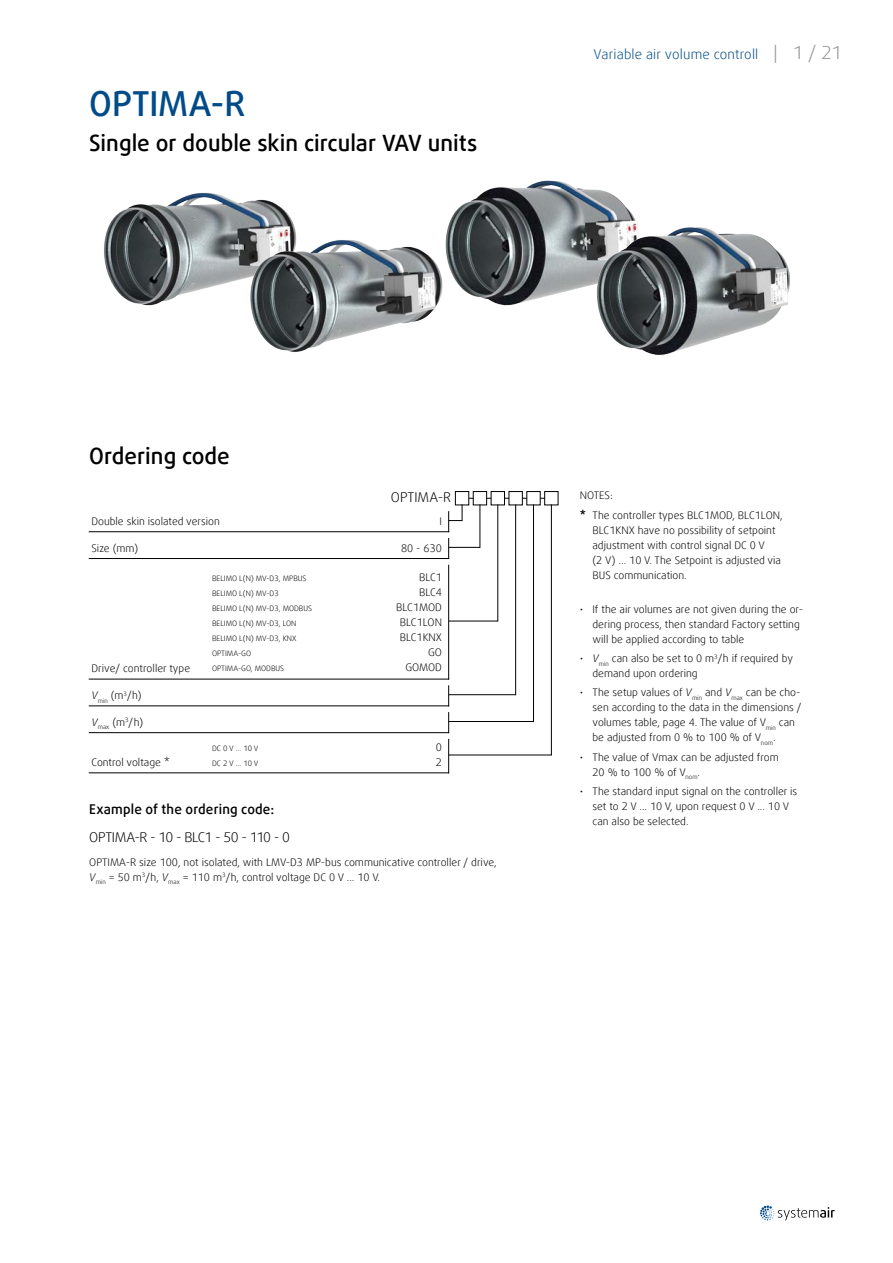
<style>
.page{position:relative;width:893px;height:1263px;background:#fff}
.page>*{position:absolute;margin:0;border:0;box-sizing:border-box;transform-origin:0 0}
.t1{font:500 34.5px "Daxline Offc Pro";color:#004b88}
.t2{font:500 22.5px "Daxline Offc Pro";color:#000}
.t3{font:300 13.5px "Daxline Offc Pro";letter-spacing:-.025em;color:#000}
.t4{font:300 13.5px "Daxline Offc Pro";letter-spacing:.015em;color:#004b88}
.t5{font:500 13.5px "Daxline Offc Pro";letter-spacing:.015em;color:#000}
.t6{font:300 10.5px/15px "Daxline Offc Pro";color:#000}
.t7{font:300 7.5px/15px "Daxline Offc Pro";color:#000}
.s1{font-size:18px;color:#939598}
.s2{font-style:italic}
.s3{font-weight:700}
</style>
<div class="page">
<svg style="left:760px;top:1205px;width:75px;height:15px"></svg>
<img style="left:104px;top:192px;width:192px;height:114px">
<img style="left:246px;top:234px;width:196px;height:118px">
<img style="left:442px;top:180px;width:196px;height:126px">
<img style="left:593px;top:223px;width:198px;height:132px">
<div style="left:473px;top:491px;width:14px;height:14px;border:1px solid #000"></div>
<div style="left:455px;top:491px;width:14px;height:14px;border:1px solid #000"></div>
<svg style="left:448px;top:505px;width:15px;height:27px"></svg>
<hr style="left:89px;top:531px;width:360px;height:1px;background:#000">
<hr style="left:480px;top:505px;width:1px;height:42px;background:#000">
<div style="left:491px;top:491px;width:14px;height:14px;border:1px solid #000"></div>
<hr style="left:498px;top:505px;width:1px;height:116px;background:#000">
<div style="left:509px;top:491px;width:14px;height:14px;border:1px solid #000"></div>
<hr style="left:515px;top:505px;width:1px;height:190px;background:#000">
<div style="left:526px;top:491px;width:15px;height:14px;border:1px solid #000"></div>
<hr style="left:533px;top:505px;width:1px;height:216px;background:#000">
<hr style="left:449px;top:621px;width:49px;height:1px;background:#000">
<hr style="left:448px;top:565px;width:1px;height:114px;background:#000">
<hr style="left:89px;top:679px;width:360px;height:1px;background:#000">
<hr style="left:449px;top:694px;width:67px;height:1px;background:#000">
<svg style="left:448px;top:686px;width:1px;height:20px"></svg>
<hr style="left:89px;top:706px;width:360px;height:1px;background:#000">
<hr style="left:449px;top:721px;width:84px;height:1px;background:#000">
<svg style="left:448px;top:712px;width:1px;height:20px"></svg>
<hr style="left:89px;top:732px;width:360px;height:1px;background:#000">
<hr style="left:449px;top:755px;width:102px;height:1px;background:#000">
<hr style="left:448px;top:739px;width:1px;height:34px;background:#000">
<hr style="left:89px;top:773px;width:360px;height:1px;background:#000">
<div style="left:544px;top:491px;width:14px;height:14px;border:1px solid #000"></div>
<hr style="left:551px;top:505px;width:1px;height:250px;background:#000">
<hr style="left:449px;top:547px;width:31px;height:1px;background:#000">
<svg style="left:448px;top:538px;width:1px;height:20px"></svg>
<hr style="left:89px;top:558px;width:360px;height:1px;background:#000">
<h1 class="t1" style="left:89px;top:81px;width:158px">OPTIMA-R</h1>
<h2 class="t2" style="left:89px;top:128px;width:390px">Single or double skin circular VAV units</h2>
<p class="t4" style="left:593px;top:45px;width:250px">Variable air volume controll <span class="s1">| 1 / 21</span></p>
<h2 class="t2" style="left:89px;top:441px;width:142px">Ordering code</h2>
<p class="t3" style="left:391px;top:488px;width:62px">OPTIMA-R</p>
<p class="t6" style="left:91px;top:514px;width:130px">Double skin isolated version</p>
<p class="t6" style="left:439px;top:514px;width:4px">I</p>
<p class="t6" style="left:91px;top:541px;width:48px">Size (mm)</p>
<p class="t6" style="left:401px;top:541px;width:42px">80 - 630</p>
<p class="t6" style="left:91px;top:661px;width:100px">Drive/ controller type</p>
<p class="t7" style="left:212px;top:571px;width:102px">BELIMO L(N) MV-D3, MPBUS<br>BELIMO L(N) MV-D3<br>BELIMO L(N) MV-D3, MODBUS<br>BELIMO L(N) MV-D3, LON<br>BELIMO L(N) MV-D3, KNX<br>OPTIMA-GO<br>OPTIMA-GO, MODBUS</p>
<p class="t6" style="left:396px;top:570px;width:47px;text-align:right">BLC1<br>BLC4<br>BLC1MOD<br>BLC1LON<br>BLC1KNX<br>GO<br>GOMOD</p>
<p class="t6" style="left:91px;top:688px;width:52px"><span class="s2">V</span><sub>min</sub> (m<sup>3</sup>/h)</p>
<p class="t6" style="left:91px;top:715px;width:53px"><span class="s2">V</span><sub>max</sub> (m<sup>3</sup>/h)</p>
<p class="t6" style="left:91px;top:755px;width:80px">Control voltage *</p>
<p class="t7" style="left:212px;top:740px;width:48px">DC 0 V ... 10 V<br>DC 2 V ... 10 V</p>
<p class="t6" style="left:436px;top:739px;width:8px">0<br>2</p>
<p class="t5" style="left:89px;top:800px;width:187px">Example of the ordering code:</p>
<p class="t3" style="left:89px;top:828px;width:202px">OPTIMA-R - 10 - BLC1 - 50 - 110 - 0</p>
<p class="t6" style="left:89px;top:855px;width:409px">OPTIMA-R size 100, not isolated, with LMV-D3 MP-bus communicative controller / drive,<br><span class="s2">V</span><sub>min</sub> = 50 m<sup>3</sup>/h, <span class="s2">V</span><sub>max</sub> = 110 m<sup>3</sup>/h, control voltage DC 0 V ... 10 V.</p>
<p class="t6" style="left:580px;top:486px;width:204px;line-height:19.2px">NOTES:<br><span class="s3">*</span> The controller types BLC1MOD, BLC1LON,</p>
<p class="t6" style="left:592px;top:522px;width:190px">BLC1KNX have no possibility of setpoint adjustment with control signal DC 0 V<br>(2 V) ... 10 V. The Setpoint is adjusted via BUS communication.</p>
<p class="t6" style="left:592px;top:602px;width:212px;text-indent:-13px">• If the air volumes are not given during the or&shy;dering process, then standard Factory setting will be applied according to table</p>
<p class="t6" style="left:592px;top:651px;width:202px;text-indent:-13px"><span class="s2">• V</span><sub>min</sub> can also be set to 0 m<sup>3</sup>/h if required by demand upon ordering</p>
<p class="t6" style="left:592px;top:685px;width:211px;text-indent:-13px">• The setup values of <span class="s2">V</span><sub>min</sub> and <span class="s2">V</span><sub>max</sub> can be cho&shy;sen according to the data in the dimensions / volumes table, page 4. The value of V<sub>min</sub> can be adjusted from 0 % to 100 % of V<sub>nom</sub>.</p>
<p class="t6" style="left:592px;top:749px;width:188px;text-indent:-13px">• The value of Vmax can be adjusted from<br>20 % to 100 % of V<sub>nom</sub>.</p>
<p class="t6" style="left:592px;top:784px;width:206px;text-indent:-13px">• The standard input signal on the controller is set to 2 V ... 10 V, upon request 0 V ... 10 V can also be selected.</p>
</div>
